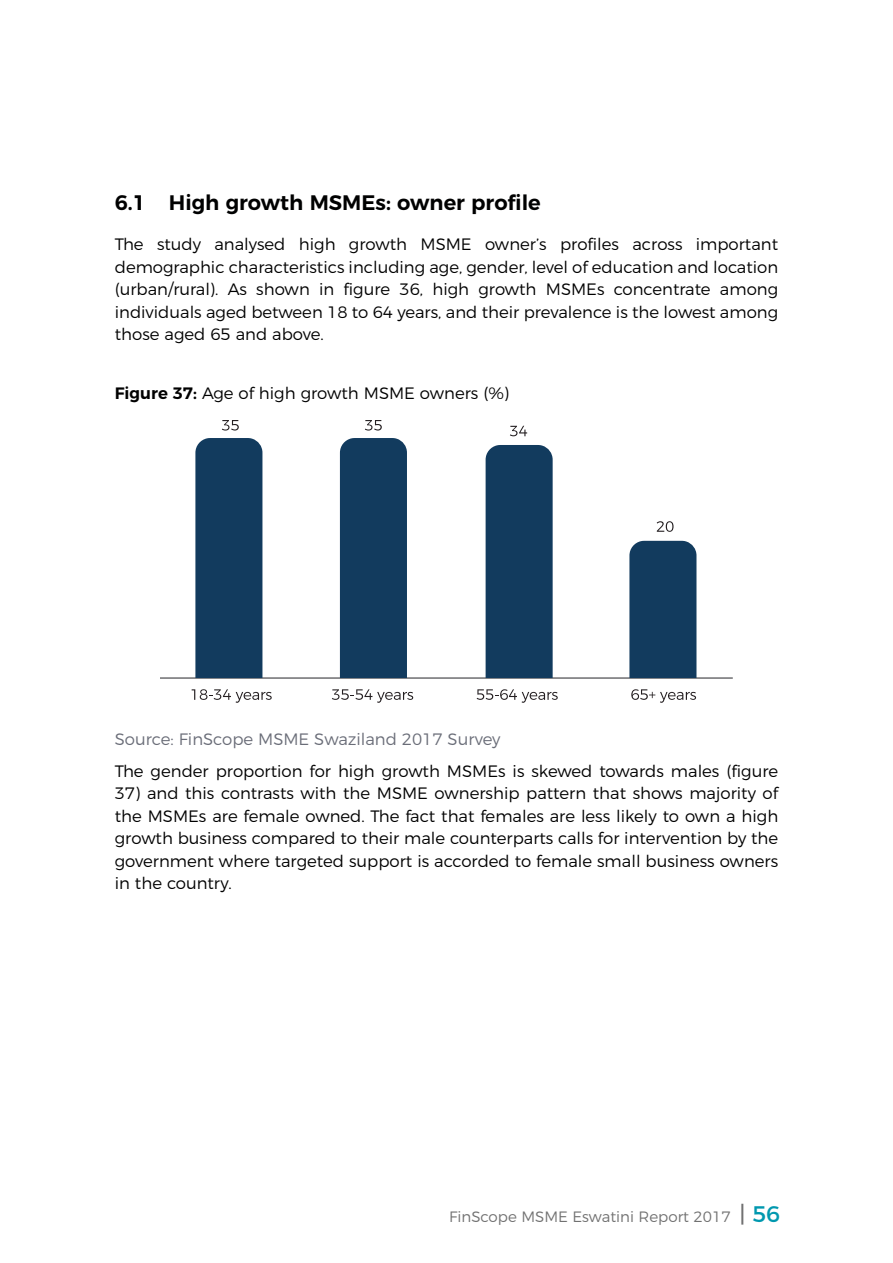
<style>
.page{position:relative;width:893px;height:1263px;background:#fff}
.page>*{position:absolute;margin:0;border:0;box-sizing:border-box;transform-origin:0 0}
.t1{font:600 21px "Montserrat";color:#000101}
.t2{font:300 16.5px/22.5px "Montserrat";color:#000;text-align:justify}
.t3{font:300 16.5px "Montserrat";color:#6a6d78}
.t4{font:300 15px "Montserrat";color:#717171}
.s1{font-weight:600}
.s2{font-weight:400;font-size:22.5px;color:#717172}
.s3{font-weight:400;font-size:22.5px;color:#0098af}
</style>
<div class="page">
<svg style="left:222px;top:420px;width:17px;height:11px"></svg>
<svg style="left:192px;top:689px;width:80px;height:13px"></svg>
<svg style="left:332px;top:689px;width:81px;height:13px"></svg>
<svg style="left:477px;top:689px;width:81px;height:13px"></svg>
<svg style="left:631px;top:689px;width:65px;height:13px"></svg>
<svg style="left:365px;top:420px;width:17px;height:11px"></svg>
<svg style="left:510px;top:426px;width:17px;height:10px"></svg>
<svg style="left:657px;top:521px;width:16px;height:11px"></svg>
<hr style="left:160px;top:677px;width:573px;height:2px;background:#6e6e70">
<div style="left:195px;top:438px;width:67px;height:240px;background:#123b5e"></div>
<div style="left:340px;top:438px;width:67px;height:240px;background:#123b5e"></div>
<div style="left:486px;top:445px;width:67px;height:233px;background:#123b5e"></div>
<div style="left:629px;top:541px;width:67px;height:137px;background:#123b5e"></div>
<p class="t1" style="left:115px;top:185px;width:427px">6.1 High growth MSMEs: owner profile</p>
<p class="t2" style="left:115px;top:232px;width:665px">The study analysed high growth MSME owner’s profiles across important demographic characteristics including age, gender, level of education and location (urban/rural). As shown in figure 36, high growth MSMEs concentrate among individuals aged between 18 to 64 years, and their prevalence is the lowest among those aged 65 and above.</p>
<p class="t2" style="left:115px;top:380px;width:396px"><span class="s1">Figure 37:</span> Age of high growth MSME owners (%)</p>
<p class="t3" style="left:115px;top:726px;width:387px">Source: FinScope MSME Swaziland 2017 Survey</p>
<p class="t2" style="left:115px;top:758px;width:665px">The gender proportion for high growth MSMEs is skewed towards males (figure</p>
<p class="t2" style="left:115px;top:781px;width:665px">37) and this contrasts with the MSME ownership pattern that shows majority of the MSMEs are female owned. The fact that females are less likely to own a high growth business compared to their male counterparts calls for intervention by the government where targeted support is accorded to female small business owners in the country.</p>
<p class="t4" style="left:449px;top:1205px;width:333px">FinScope MSME Eswatini Report 2017 <span class="s2">|</span> <span class="s3">56</span></p>
</div>
